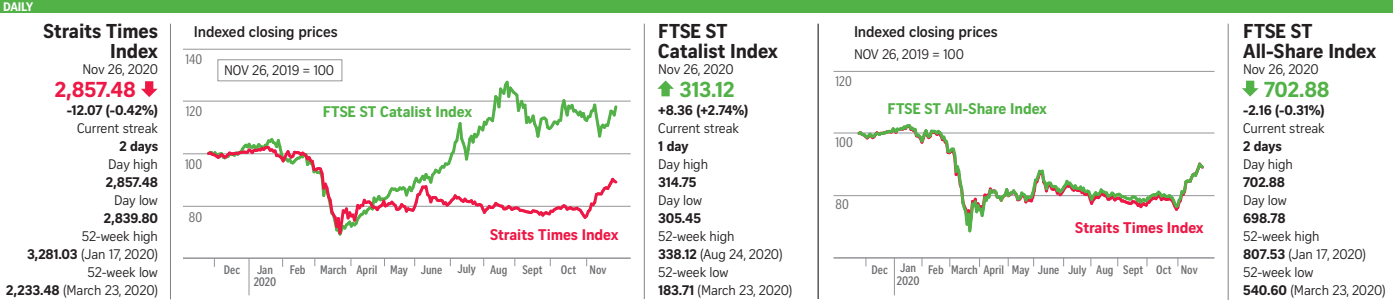
<style>
.page{position:relative;width:1393px;height:302px;background:#fff}
.page>*{position:absolute;margin:0;border:0;box-sizing:border-box;transform-origin:0 0}
.t1{font:700 21px "Curator Serp Text";letter-spacing:-.01em;color:#52b147}
.t2{font:700 21px "Curator Serp Text";color:#ed1845}
.t3{font:700 19.5px/19.5px "Curator Serp Text";letter-spacing:-.01em;color:#231f20}
.t4{font:700 15px "Curator Head ST Semi";letter-spacing:-.01em;color:#231f20}
.t5{font:15px "Curator Head ST Bold";letter-spacing:-.01em;color:#52b147}
.t6{font:15px "Curator Head ST Bold";letter-spacing:-.01em;color:#ed1845}
.t7{font:13.5px/18px "Curator Serp Text";letter-spacing:-.01em;color:#231f20}
.t8{font:700 13.5px "Curator Serp Text";letter-spacing:-.01em;color:#231f20}
.t9{font:13.5px "Curator Head Cond ST Regular";color:#6c6d70}
.t10{font:700 12px/12.8px "Curator Head Cond ST Semi";color:#6c6d70}
.t11{font:700 12px "Curator Serp Text";letter-spacing:-.02em;color:#fff}
.s1{font-weight:700}
</style>
<div class="page">
<div style="left:0;top:0;width:1393px;height:13px;background:#52b147"></div>
<svg style="left:657px;top:80px;width:17px;height:16px"></svg>
<svg style="left:1242px;top:81px;width:17px;height:16px"></svg>
<svg style="left:141px;top:81px;width:17px;height:16px"></svg>
<hr style="left:818px;top:24px;width:1px;height:275px;background:#231f20">
<hr style="left:644px;top:24px;width:1px;height:275px;background:#808285">
<hr style="left:170px;top:24px;width:1px;height:275px;background:#808285">
<hr style="left:1228px;top:24px;width:1px;height:276px;background:#808285">
<hr style="left:183px;top:257px;width:448px;height:2px;background:#939598">
<hr style="left:183px;top:153px;width:448px;height:1px;background:#939598">
<hr style="left:183px;top:206px;width:448px;height:1px;background:#939598">
<hr style="left:183px;top:101px;width:448px;height:1px;background:#939598">
<hr style="left:183px;top:49px;width:448px;height:1px;background:#939598">
<svg style="left:204px;top:78px;width:416px;height:158px"></svg>
<hr style="left:249px;top:258px;width:1px;height:37px;background:#939598">
<div style="left:218px;top:60px;width:124px;height:21px;background:#fff;border:1px solid #939598"></div>
<hr style="left:833px;top:257px;width:381px;height:2px;background:#939598">
<hr style="left:833px;top:133px;width:381px;height:1px;background:#939598">
<hr style="left:833px;top:195px;width:381px;height:1px;background:#939598">
<hr style="left:833px;top:71px;width:381px;height:1px;background:#939598">
<hr style="left:894px;top:258px;width:1px;height:37px;background:#939598">
<svg style="left:855px;top:124px;width:352px;height:109px"></svg>
<p class="t11" style="left:3px;top:-1px;width:32px">DAILY</p>
<h2 class="t3" style="left:44px;top:21px;width:116px;text-align:right">Straits Times<br>Index</h2>
<p class="t7" style="left:83px;top:60px;width:77px">Nov 26, 2020</p>
<h1 class="t2" style="left:55px;top:76px;width:83px">2,857.48</h1>
<p class="t8" style="left:67px;top:101px;width:93px">-12.07 (-0.42%)</p>
<p class="t7" style="left:77px;top:119px;width:82px">Current streak</p>
<p class="t8" style="left:120px;top:137px;width:40px">2 days</p>
<p class="t7" style="left:108px;top:155px;width:51px">Day high</p>
<p class="t8" style="left:106px;top:173px;width:54px">2,857.48</p>
<p class="t7" style="left:114px;top:191px;width:45px">Day low</p>
<p class="t8" style="left:104px;top:209px;width:56px">2,839.80</p>
<p class="t7" style="left:6px;top:227px;width:153px;text-align:right">52-week high<br><span class="s1">3,281.03</span> (Jan 17, 2020)<br>52-week low<br><span class="s1">2,233.48</span> (March 23, 2020)</p>
<h2 class="t3" style="left:658px;top:21px;width:121px">FTSE ST<br>Catalist Index</h2>
<p class="t7" style="left:658px;top:60px;width:77px">Nov 26, 2020</p>
<h1 class="t1" style="left:680px;top:76px;width:56px">313.12</h1>
<p class="t8" style="left:658px;top:101px;width:91px">+8.36 (+2.74%)</p>
<p class="t7" style="left:658px;top:119px;width:82px">Current streak</p>
<p class="t8" style="left:658px;top:137px;width:32px">1 day</p>
<p class="t7" style="left:658px;top:155px;width:51px">Day high</p>
<p class="t8" style="left:658px;top:173px;width:40px">314.75</p>
<p class="t7" style="left:658px;top:191px;width:45px">Day low</p>
<p class="t8" style="left:658px;top:209px;width:44px">305.45</p>
<p class="t7" style="left:658px;top:227px;width:136px">52-week high<br><span class="s1">338.12</span> (Aug 24, 2020)<br>52-week low<br><span class="s1">183.71</span> (March 23, 2020)</p>
<p class="t4" style="left:194px;top:23px;width:145px">Indexed closing prices</p>
<p class="t4" style="left:854px;top:23px;width:145px">Indexed closing prices</p>
<p class="t7" style="left:854px;top:45px;width:112px">NOV 26, 2019 = 100</p>
<p class="t9" style="left:185px;top:52px;width:18px">140</p>
<p class="t7" style="left:224px;top:61px;width:112px">NOV 26, 2019 = 100</p>
<p class="t9" style="left:836px;top:74px;width:18px">120</p>
<p class="t5" style="left:323px;top:102px;width:151px">FTSE ST Catalist Index</p>
<p class="t5" style="left:887px;top:100px;width:161px">FTSE ST All-Share Index</p>
<p class="t9" style="left:186px;top:104px;width:18px">120</p>
<p class="t9" style="left:836px;top:135px;width:19px">100</p>
<p class="t9" style="left:185px;top:157px;width:19px">100</p>
<p class="t9" style="left:836px;top:197px;width:15px">80</p>
<p class="t9" style="left:189px;top:209px;width:15px">80</p>
<p class="t6" style="left:1075px;top:219px;width:130px">Straits Times Index</p>
<p class="t6" style="left:490px;top:226px;width:130px">Straits Times Index</p>
<p class="t10" style="left:897px;top:262px;width:24px">Jan<br>2020</p>
<p class="t10" style="left:224px;top:263px;width:18px">Dec</p>
<p class="t10" style="left:290px;top:263px;width:154px">Feb March April May June</p>
<p class="t10" style="left:457px;top:263px;width:87px">July Aug Sept</p>
<p class="t10" style="left:561px;top:263px;width:47px">Oct Nov</p>
<p class="t10" style="left:254px;top:263px;width:24px">Jan<br>2020</p>
<p class="t10" style="left:872px;top:264px;width:18px">Dec</p>
<p class="t10" style="left:928px;top:264px;width:271px">Feb March April May June July Aug Sept Oct Nov</p>
<h2 class="t3" style="left:1243px;top:21px;width:134px">FTSE ST<br>All-Share Index</h2>
<p class="t7" style="left:1243px;top:60px;width:77px">Nov 26, 2020</p>
<h1 class="t1" style="left:1264px;top:76px;width:67px">702.88</h1>
<p class="t8" style="left:1243px;top:101px;width:83px">-2.16 (-0.31%)</p>
<p class="t7" style="left:1243px;top:119px;width:83px">Current streak</p>
<p class="t8" style="left:1243px;top:137px;width:40px">2 days</p>
<p class="t7" style="left:1243px;top:155px;width:51px">Day high</p>
<p class="t8" style="left:1243px;top:173px;width:43px">702.88</p>
<p class="t7" style="left:1243px;top:191px;width:45px">Day low</p>
<p class="t8" style="left:1243px;top:209px;width:44px">698.78</p>
<p class="t7" style="left:1243px;top:227px;width:144px">52-week high<br><span class="s1">807.53</span> (Jan 17, 2020)<br>52-week low<br><span class="s1">540.60</span> (March 23, 2020)</p>
</div>
